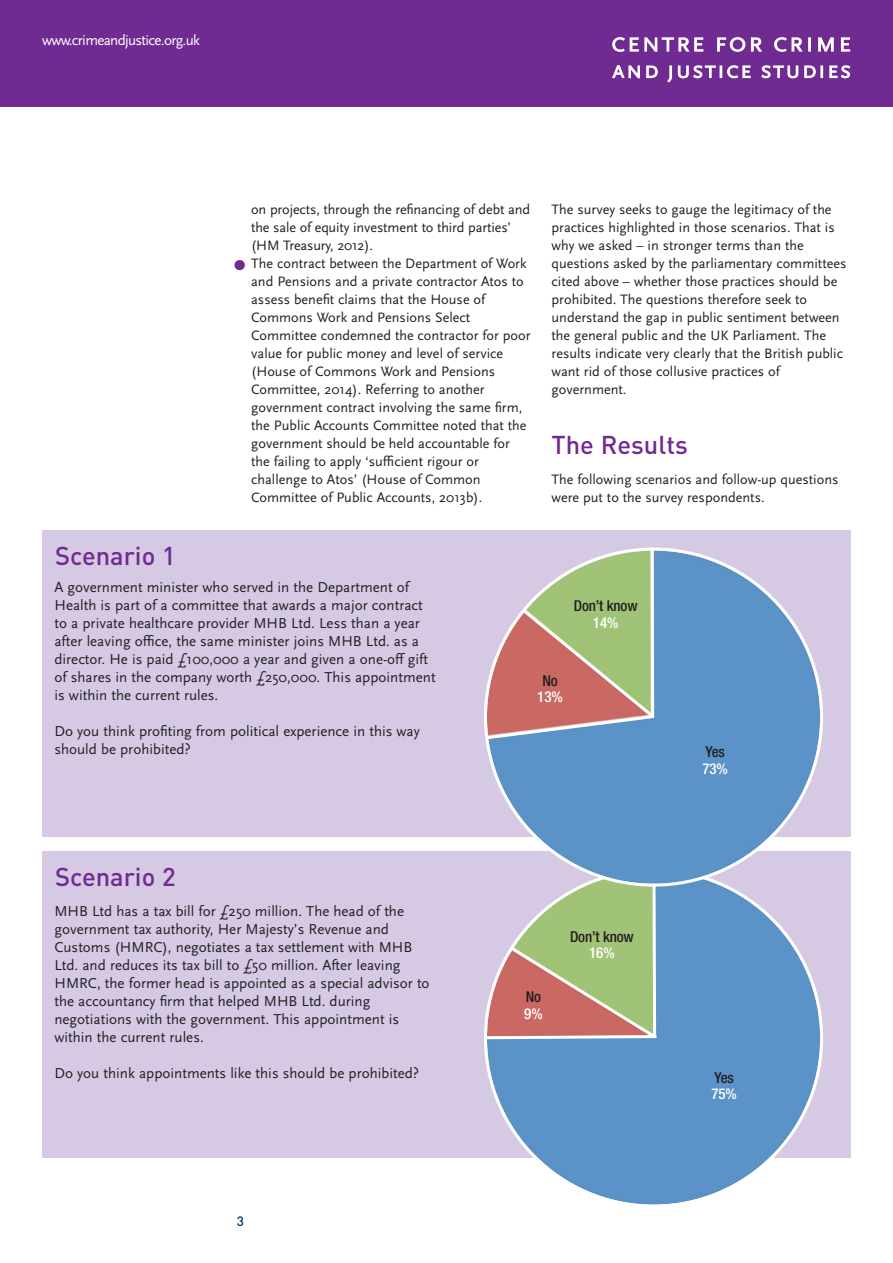
<style>
.page{position:relative;width:893px;height:1263px;background:#fff}
.page>*{position:absolute;margin:0;border:0;box-sizing:border-box;transform-origin:0 0}
.t1{font:500 25.5px "DIN Pro";color:#6f2b91}
.t2{font:15px/18px "Scala Sans Pro";color:#231f20}
.t3{font:500 condensed 15px "Helvetica Neue LT Com";letter-spacing:-.01em;color:#231f20}
.t4{font:15px "Scala Sans Pro";letter-spacing:-.045em;color:#fff}
.t5{font:500 condensed 15px "Helvetica Neue LT Com";letter-spacing:-.01em;color:#fff}
.t6{font:14.25px/18px "Scala Sans Pro";color:#231f20}
.t7{font:500 13.5px "DIN Pro";color:#003a63}
.s1{color:#6f2b91}
</style>
<div class="page">
<div style="left:42px;top:852px;width:808px;height:306px;background:#d5c9e3"></div>
<svg style="left:484px;top:887px;width:339px;height:318px"></svg>
<svg style="left:484px;top:887px;width:175px;height:154px;background:#b8ae8e"></svg>
<div style="left:0;top:0;width:892px;height:106px;background:#6f2b91"></div>
<svg style="left:612px;top:65px;width:28px;height:13px"></svg>
<svg style="left:646px;top:65px;width:12px;height:13px"></svg>
<svg style="left:667px;top:65px;width:5px;height:18px"></svg>
<svg style="left:678px;top:65px;width:73px;height:13px"></svg>
<svg style="left:761px;top:65px;width:37px;height:13px"></svg>
<svg style="left:804px;top:65px;width:19px;height:13px"></svg>
<svg style="left:829px;top:65px;width:21px;height:13px"></svg>
<svg style="left:612px;top:37px;width:91px;height:15px"></svg>
<svg style="left:717px;top:37px;width:28px;height:15px"></svg>
<svg style="left:751px;top:37px;width:11px;height:15px"></svg>
<svg style="left:774px;top:37px;width:37px;height:15px"></svg>
<svg style="left:818px;top:37px;width:16px;height:15px"></svg>
<svg style="left:841px;top:37px;width:9px;height:15px"></svg>
<div style="left:42px;top:531px;width:808px;height:306px;background:#d5c9e3"></div>
<svg style="left:484px;top:548px;width:339px;height:339px"></svg>
<svg style="left:484px;top:547px;width:173px;height:194px"></svg>
<p class="t4" style="left:42px;top:34px;width:159px">www.crimeandjustice.org.uk</p>
<h1 class="t1" style="left:55px;top:542px;width:122px">Scenario 1</h1>
<p class="t6" style="left:251px;top:202px;width:280px">on projects, through the refinancing of debt and the sale of equity investment to third parties’ (HM Treasury, 2012).</p>
<p class="t6" style="left:251px;top:256px;width:281px;text-indent:-17px"><span class="s1">●</span> The contract between the Department of Work and Pensions and a private contractor Atos to assess benefit claims that the House of Commons Work and Pensions Select Committee condemned the contractor for poor value for public money and level of service (House of Commons Work and Pensions Committee, 2014). Referring to another government contract involving the same firm, the Public Accounts Committee noted that the government should be held accountable for the failing to apply ‘sufficient rigour or challenge to Atos’ (House of Common Committee of Public Accounts, 2013b).</p>
<p class="t6" style="left:551px;top:202px;width:296px">The survey seeks to gauge the legitimacy of the practices highlighted in those scenarios. That is why we asked – in stronger terms than the questions asked by the parliamentary committees cited above – whether those practices should be prohibited. The questions therefore seek to understand the gap in public sentiment between the general public and the UK Parliament. The results indicate very clearly that the British public want rid of those collusive practices of government.</p>
<h1 class="t1" style="left:551px;top:431px;width:138px">The Results</h1>
<p class="t6" style="left:551px;top:472px;width:288px">The following scenarios and follow-up questions were put to the survey respondents.</p>
<p class="t2" style="left:54px;top:580px;width:383px">A government minister who served in the Department of Health is part of a committee that awards a major contract to a private healthcare provider MHB Ltd. Less than a year after leaving office, the same minister joins MHB Ltd. as a director. He is paid £100,000 a year and given a one-off gift of shares in the company worth £250,000. This appointment is within the current rules.</p>
<p class="t2" style="left:54px;top:724px;width:367px">Do you think profiting from political experience in this way should be prohibited?</p>
<h1 class="t1" style="left:55px;top:863px;width:122px">Scenario 2</h1>
<p class="t2" style="left:54px;top:904px;width:377px">MHB Ltd has a tax bill for £250 million. The head of the government tax authority, Her Majesty’s Revenue and Customs (HMRC), negotiates a tax settlement with MHB Ltd. and reduces its tax bill to £50 million. After leaving HMRC, the former head is appointed as a special advisor to the accountancy firm that helped MHB Ltd. during negotiations with the government. This appointment is within the current rules.</p>
<p class="t2" style="left:54px;top:1066px;width:366px">Do you think appointments like this should be prohibited?</p>
<p class="t7" style="left:237px;top:1213px;width:9px">3</p>
<p class="t3" style="left:574px;top:597px;width:65px">Don’t know</p>
<p class="t5" style="left:593px;top:614px;width:27px">14%</p>
<p class="t3" style="left:542px;top:672px;width:17px">No</p>
<p class="t5" style="left:537px;top:688px;width:27px">13%</p>
<p class="t3" style="left:526px;top:988px;width:17px">No</p>
<p class="t5" style="left:524px;top:1005px;width:20px">9%</p>
<p class="t3" style="left:570px;top:928px;width:65px">Don’t know</p>
<p class="t5" style="left:589px;top:945px;width:27px">16%</p>
<p class="t3" style="left:705px;top:744px;width:21px">Yes</p>
<p class="t5" style="left:702px;top:760px;width:27px">73%</p>
<p class="t3" style="left:714px;top:1069px;width:21px">Yes</p>
<p class="t5" style="left:711px;top:1086px;width:27px">75%</p>
</div>
